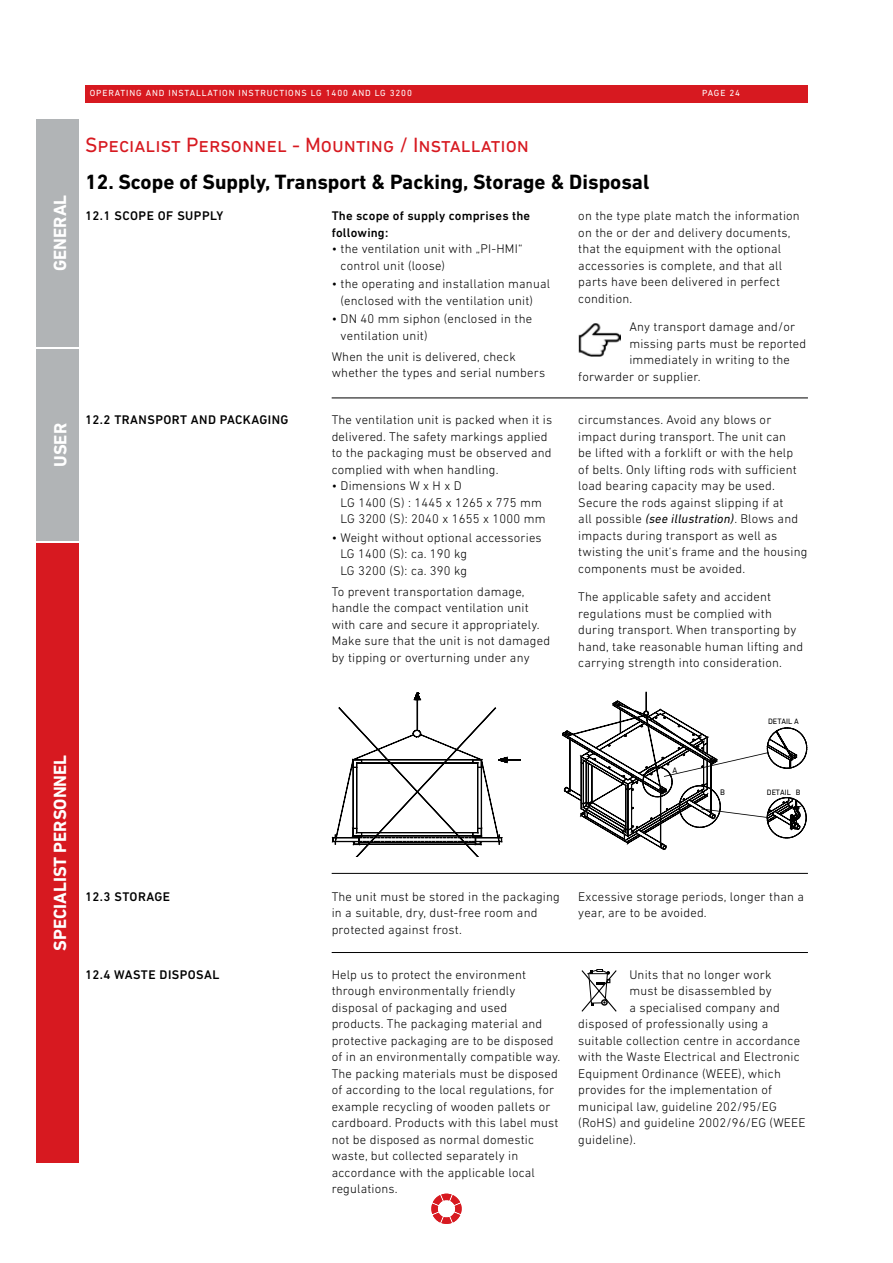
<style>
.page{position:relative;width:893px;height:1263px;background:#fff}
.page>*{position:absolute;margin:0;border:0;box-sizing:border-box;transform-origin:0 0}
.t1{font:700 21px "DIN Next LT Pro";color:#000}
.t2{font:21px "DIN Next LT Pro";color:#d71920}
.t3{font:700 18px "DIN Next LT Pro";color:#fff}
.t4{font:300 12.75px/16.5px "DIN Next LT Pro";letter-spacing:.015em;color:#000}
.t5{font:500 12.75px "DIN Next LT Pro";letter-spacing:.035em;color:#000}
.t6{font:500 12.75px/16.5px "DIN Next LT Pro";letter-spacing:.015em;color:#000}
.t7{font:9px "DIN Next LT Pro";letter-spacing:.1em;color:#fff}
.t8{font:8.25px "DIN Next LT Pro";color:#000}
.t9{font:7.95px "DIN Next LT Pro";color:#000}
.s1{font-weight:400;font-style:italic}
</style>
<div class="page">
<div style="left:85px;top:85px;width:723px;height:17px;background:#d71920"></div>
<div style="left:36px;top:349px;width:43px;height:192px;background:#b1b4b6"></div>
<div style="left:36px;top:119px;width:43px;height:228px;background:#b1b4b6"></div>
<div style="left:36px;top:543px;width:43px;height:619px;background:#d71920"></div>
<svg style="left:431px;top:1194px;width:31px;height:30px"></svg>
<img style="left:578px;top:323px;width:43px;height:34px">
<hr style="left:332px;top:873px;width:476px;height:1px;background:#000">
<svg style="left:581px;top:969px;width:36px;height:43px"></svg>
<hr style="left:332px;top:398px;width:476px;height:1px;background:#000">
<div style="left:417px;top:699px;width:1px;height:31px;border:1px solid #000"></div>
<svg style="left:414px;top:692px;width:7px;height:8px"></svg>
<svg style="left:333px;top:707px;width:187px;height:149px"></svg>
<svg style="left:563px;top:692px;width:245px;height:158px"></svg>
<hr style="left:332px;top:952px;width:476px;height:1px;background:#000">
<h2 class="t3" style="left:50px;top:271px;width:78px;rotate:-90deg">GENERAL</h2>
<h2 class="t3" style="left:50px;top:467px;width:45px;rotate:-90deg">USER</h2>
<p class="t7" style="left:90px;top:88px;width:324px">OPERATING AND INSTALLATION INSTRUCTIONS LG 1400 AND LG 3200</p>
<p class="t7" style="left:702px;top:88px;width:39px">PAGE 24</p>
<h1 class="t2" style="left:85px;top:133px;width:446px">Specialist Personnel - Mounting / Installation</h1>
<h1 class="t1" style="left:85px;top:170px;width:566px">12. Scope of Supply, Transport &amp; Packing, Storage &amp; Disposal</h1>
<p class="t6" style="left:332px;top:207px;width:200px">The scope of supply comprises the following:</p>
<p class="t4" style="left:341px;top:240px;width:183px;text-indent:-9px">• the ventilation unit with „PI-HMI“ control unit (loose)</p>
<p class="t4" style="left:341px;top:276px;width:211px;text-indent:-9px">• the operating and installation manual (enclosed with the ventilation unit)</p>
<p class="t4" style="left:341px;top:311px;width:193px;text-indent:-9px">• DN 40 mm siphon (enclosed in the ventilation unit)</p>
<p class="t4" style="left:332px;top:348px;width:215px">When the unit is delivered, check whether the types and serial numbers</p>
<p class="t5" style="left:85px;top:208px;width:140px">12.1 SCOPE OF SUPPLY</p>
<p class="t4" style="left:578px;top:207px;width:223px">on the type plate match the information on the or der and delivery documents, that the equipment with the optional accessories is complete, and that all parts have been delivered in perfect condition.</p>
<p class="t4" style="left:629px;top:318px;width:167px">Any transport damage and/or</p>
<p class="t4" style="left:629px;top:335px;width:178px">missing parts must be reported</p>
<p class="t4" style="left:629px;top:351px;width:162px">immediately in writing to the</p>
<p class="t4" style="left:578px;top:368px;width:124px">forwarder or supplier.</p>
<p class="t5" style="left:85px;top:412px;width:205px">12.2 TRANSPORT AND PACKAGING</p>
<p class="t4" style="left:332px;top:412px;width:222px">The ventilation unit is packed when it is delivered. The safety markings applied to the packaging must be observed and complied with when handling.</p>
<p class="t4" style="left:341px;top:477px;width:207px;text-indent:-9px">• Dimensions W x H x D<br>LG 1400 (S) : 1445 x 1265 x 775 mm<br>LG 3200 (S): 2040 x 1655 x 1000 mm</p>
<p class="t4" style="left:340px;top:529px;width:203px;text-indent:-9px">• Weight without optional accessories<br>LG 1400 (S): ca. 190 kg<br>LG 3200 (S): ca. 390 kg</p>
<p class="t4" style="left:332px;top:583px;width:220px">To prevent transportation damage, handle the compact ventilation unit with care and secure it appropriately.<br>Make sure that the unit is not damaged by tipping or overturning under any</p>
<p class="t4" style="left:578px;top:411px;width:231px">circumstances. Avoid any blows or impact during transport. The unit can<br>be lifted with a forklift or with the help<br>of belts. Only lifting rods with sufficient load bearing capacity may be used.<br>Secure the rods against slipping if at<br>all possible <span class="s1">(see illustration)</span>. Blows and impacts during transport as well as twisting the unit‘s frame and the housing components must be avoided.</p>
<p class="t4" style="left:578px;top:588px;width:227px">The applicable safety and accident regulations must be complied with during transport. When transporting by hand, take reasonable human lifting and carrying strength into consideration.</p>
<h2 class="t3" style="left:50px;top:951px;width:198px;rotate:-90deg">SPECIALIST PERSONNEL</h2>
<p class="t5" style="left:85px;top:889px;width:87px">12.3 STORAGE</p>
<p class="t5" style="left:85px;top:967px;width:136px">12.4 WASTE DISPOSAL</p>
<p class="t8" style="left:673px;top:766px;width:6px">A</p>
<p class="t8" style="left:720px;top:788px;width:6px">B</p>
<p class="t9" style="left:768px;top:717px;width:32px">DETAIL A</p>
<p class="t9" style="left:767px;top:787px;width:35px">DETAIL B</p>
<p class="t4" style="left:332px;top:888px;width:230px">The unit must be stored in the packaging in a suitable, dry, dust-free room and protected against frost.</p>
<p class="t4" style="left:578px;top:888px;width:227px">Excessive storage periods, longer than a year, are to be avoided.</p>
<p class="t4" style="left:332px;top:966px;width:230px">Help us to protect the environment through environmentally friendly disposal of packaging and used products. The packaging material and protective packaging are to be disposed of in an environmentally compatible way.<br>The packing materials must be disposed of according to the local regulations, for example recycling of wooden pallets or cardboard. Products with this label must not be disposed as normal domestic waste, but collected separately in accordance with the applicable local regulations.</p>
<p class="t4" style="left:629px;top:966px;width:144px">Units that no longer work</p>
<p class="t4" style="left:629px;top:982px;width:144px">must be disassembled by</p>
<p class="t4" style="left:629px;top:999px;width:152px">a specialised company and</p>
<p class="t4" style="left:578px;top:1015px;width:192px">disposed of professionally using a</p>
<p class="t4" style="left:578px;top:1032px;width:223px">suitable collection centre in accordance</p>
<p class="t4" style="left:578px;top:1048px;width:223px">with the Waste Electrical and Electronic</p>
<p class="t4" style="left:578px;top:1065px;width:204px">Equipment Ordinance (WEEE), which</p>
<p class="t4" style="left:578px;top:1081px;width:195px">provides for the implementation of</p>
<p class="t4" style="left:578px;top:1098px;width:200px">municipal law, guideline 202/95/EG</p>
<p class="t4" style="left:578px;top:1114px;width:229px">(RoHS) and guideline 2002/96/EG (WEEE</p>
<p class="t4" style="left:578px;top:1131px;width:59px">guideline).</p>
</div>
